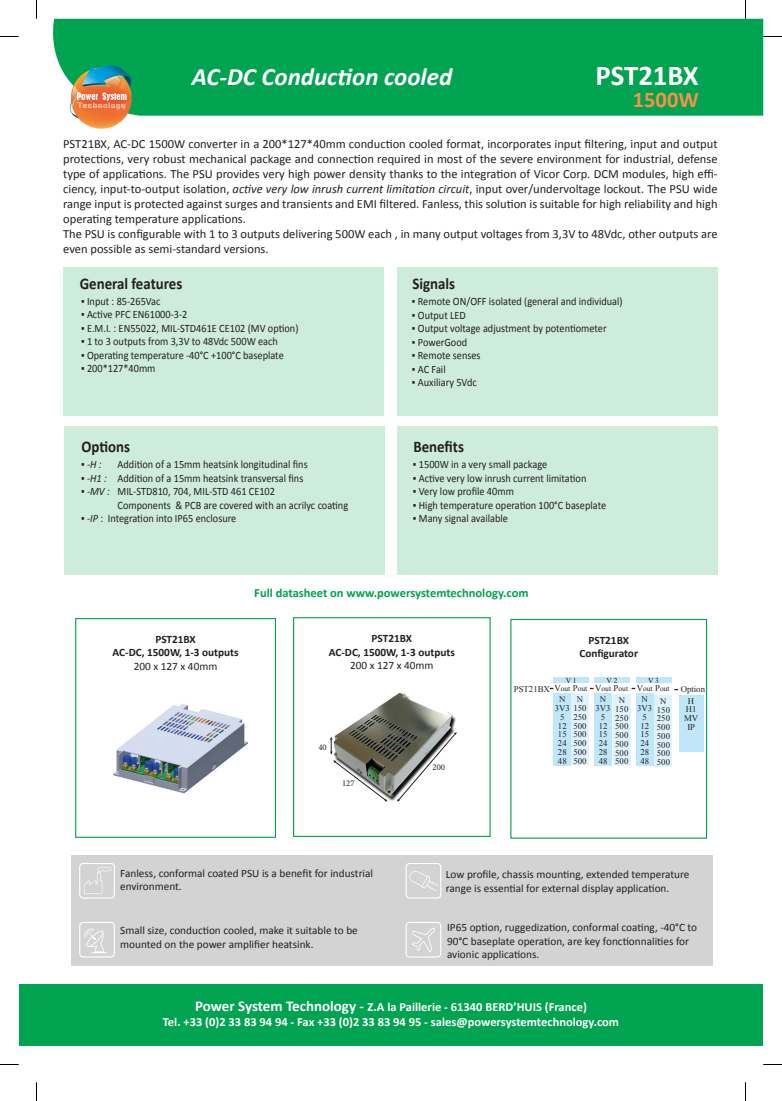
<style>
.page{position:relative;width:782px;height:1101px;background:#fff}
.page>*{position:absolute;margin:0;border:0;box-sizing:border-box;transform-origin:0 0}
.t1{font:700 28.75px "Calibri";color:#fff}
.t2{font:italic 700 25px "Calibri";color:#fff}
.t3{font:700 22.5px "Calibri";color:#f69149}
.t4{font:700 16.25px "Calibri";color:#231f20;scale:.92 1}
.t5{font:12.5px/15px "Calibri";color:#231f20}
.t6{font:700 12.5px/15px "Calibri";color:#fff;text-align:center}
.t7{font:700 12.5px "Calibri";color:#00a34f}
.t8{font:11.25px/13.5px "Calibri";color:#231f20;scale:.92 1}
.t9{font:11.25px/13.5px "Calibri";color:#231f20}
.t10{font:700 11.25px/13.5px "Calibri";color:#231f20;text-align:center}
.t11{font:italic 11.25px "Calibri";color:#231f20;scale:.92 1}
.t12{font:8.75px/8.8px "Times New Roman";color:#231f20;text-align:center}
.t13{font:7.5px "Times New Roman";color:#231f20}
.s1{font-style:italic}
.s2{font-style:normal}
.s3{font-size:7.5px}
.s4{font-size:8.75px}
.s5{font-size:15px}
</style>
<div class="page">
<div style="left:19px;top:984px;width:743px;height:62px;background:#00a34f"></div>
<div style="left:53px;top:19px;width:710px;height:97px;background:#00a34f"></div>
<img style="left:70px;top:66px;width:62px;height:63px">
<div style="left:63px;top:267px;width:320px;height:148px;background:#cdecdc"></div>
<div style="left:397px;top:267px;width:320px;height:148px;background:#cdecdc"></div>
<div style="left:64px;top:426px;width:320px;height:149px;background:#cdecdc"></div>
<div style="left:397px;top:426px;width:320px;height:149px;background:#cdecdc"></div>
<div style="left:71px;top:855px;width:642px;height:111px;background:#d3d3d3"></div>
<div style="left:79px;top:863px;width:36px;height:35px;border:1px solid #fff;border-radius:3px"></div>
<div style="left:79px;top:921px;width:36px;height:36px;border:1px solid #fff;border-radius:3px"></div>
<div style="left:405px;top:863px;width:36px;height:35px;border:1px solid #fff;border-radius:3px"></div>
<div style="left:405px;top:921px;width:36px;height:36px;border:1px solid #fff;border-radius:3px"></div>
<svg style="left:84px;top:866px;width:27px;height:27px"></svg>
<svg style="left:84px;top:928px;width:23px;height:25px"></svg>
<svg style="left:409px;top:871px;width:29px;height:20px"></svg>
<svg style="left:412px;top:928px;width:23px;height:24px"></svg>
<div style="left:510px;top:619px;width:197px;height:219px;border:1px solid #00a34f"></div>
<div style="left:293px;top:617px;width:197px;height:220px;border:1px solid #00a34f"></div>
<div style="left:75px;top:618px;width:201px;height:219px;border:1px solid #00a34f"></div>
<div style="left:553px;top:693px;width:18px;height:73px;background:#c0e7f9"></div>
<div style="left:571px;top:693px;width:18px;height:72px;background:#dff3fc"></div>
<div style="left:553px;top:677px;width:36px;height:6px;background:#c0e7f9"></div>
<div style="left:594px;top:693px;width:18px;height:73px;background:#c0e7f9"></div>
<div style="left:594px;top:677px;width:35px;height:6px;background:#c0e7f9"></div>
<div style="left:678px;top:694px;width:25px;height:57px;background:#c0e7f9"></div>
<div style="left:636px;top:693px;width:17px;height:73px;background:#c0e7f9"></div>
<div style="left:636px;top:677px;width:35px;height:6px;background:#c0e7f9"></div>
<div style="left:613px;top:694px;width:17px;height:72px;background:#dff3fc"></div>
<div style="left:654px;top:695px;width:18px;height:71px;background:#dff3fc"></div>
<img style="left:331px;top:693px;width:125px;height:109px">
<img style="left:113px;top:704px;width:135px;height:90px">
<svg style="left:0;top:36px;width:19px;height:1px"></svg>
<svg style="left:763px;top:36px;width:19px;height:1px"></svg>
<svg style="left:0;top:1064px;width:19px;height:1px"></svg>
<svg style="left:763px;top:1064px;width:19px;height:1px"></svg>
<svg style="left:36px;top:0;width:1px;height:19px"></svg>
<svg style="left:36px;top:1082px;width:1px;height:18px"></svg>
<svg style="left:744px;top:0;width:2px;height:19px"></svg>
<svg style="left:745px;top:1082px;width:1px;height:18px"></svg>
<svg style="left:330px;top:737px;width:2px;height:17px"></svg>
<svg style="left:333px;top:760px;width:54px;height:41px"></svg>
<svg style="left:397px;top:732px;width:60px;height:69px"></svg>
<h2 class="t2" style="left:192px;top:61px;width:262px">AC-DC Conduction cooled</h2>
<h1 class="t1" style="left:595px;top:57px;width:105px">PST21BX</h1>
<h3 class="t3" style="left:632px;top:85px;width:68px">1500W</h3>
<p class="t5" style="left:63px;top:136px;width:656px">PST21BX, AC-DC 1500W converter in a 200*127*40mm conduction cooled format, incorporates input filtering, input and output protections, very robust mechanical package and connection required in most of the severe environment for industrial, defense type of applications. The PSU provides very high power density thanks to the integration of Vicor Corp. DCM modules, high effi&shy;ciency, input-to-output isolation, <span class="s1">active very low inrush current limitation circuit</span>, input over/undervoltage lockout. The PSU wide range input is protected against surges and transients and EMI filtered. Fanless, this solution is suitable for high reliability and high operating temperature applications.<br>The PSU is configurable with 1 to 3 outputs delivering 500W each , in many output voltages from 3,3V to 48Vdc, other outputs are even possible as semi-standard versions.</p>
<h3 class="t4" style="left:80px;top:273px;width:113px">General features</h3>
<p class="t8" style="left:81px;top:294px;width:88px">▪ Input : 85-265Vac</p>
<p class="t8" style="left:81px;top:308px;width:117px">▪ Active PFC EN61000-3-2</p>
<p class="t8" style="left:81px;top:321px;width:238px">▪ E.M.I. : EN55022, MIL-STD461E CE102 (MV option)</p>
<p class="t8" style="left:81px;top:335px;width:215px">▪ 1 to 3 outputs from 3,3V to 48Vdc 500W each</p>
<p class="t8" style="left:81px;top:348px;width:222px">▪ Operating temperature -40°C +100°C baseplate</p>
<p class="t8" style="left:81px;top:362px;width:82px">▪ 200*127*40mm</p>
<h3 class="t4" style="left:412px;top:273px;width:48px">Signals</h3>
<p class="t8" style="left:412px;top:294px;width:231px">▪ Remote ON/OFF isolated (general and individual)</p>
<p class="t8" style="left:412px;top:308px;width:60px">▪ Output LED</p>
<p class="t8" style="left:412px;top:321px;width:213px">▪ Output voltage adjustment by potentiometer</p>
<p class="t8" style="left:412px;top:335px;width:62px">▪ PowerGood</p>
<p class="t8" style="left:412px;top:348px;width:76px">▪ Remote senses</p>
<p class="t8" style="left:412px;top:362px;width:38px">▪ AC Fail</p>
<p class="t8" style="left:412px;top:375px;width:72px">▪ Auxiliary 5Vdc</p>
<h3 class="t4" style="left:82px;top:436px;width:54px">Options</h3>
<p class="t11" style="left:81px;top:456px;width:24px"><span class="s2">▪</span> -H :</p>
<p class="t8" style="left:118px;top:457px;width:208px">Addition of a 15mm heatsink longitudinal fins</p>
<p class="t8" style="left:81px;top:471px;width:243px">▪ <span class="s1">-H1 :</span> Addition of a 15mm heatsink transversal fins</p>
<p class="t8" style="left:118px;top:484px;width:252px;text-indent:-37px">▪ <span class="s1">-MV :</span> MIL-STD810, 704, MIL-STD 461 CE102<br>Components &amp; PCB are covered with an acrilyc coating</p>
<p class="t8" style="left:81px;top:511px;width:170px">▪ <span class="s1">-IP</span> : Integration into IP65 enclosure</p>
<h3 class="t4" style="left:413px;top:436px;width:56px">Benefits</h3>
<p class="t8" style="left:413px;top:457px;width:147px">▪ 1500W in a very small package</p>
<p class="t8" style="left:413px;top:471px;width:190px">▪ Active very low inrush current limitation</p>
<p class="t8" style="left:413px;top:484px;width:111px">▪ Very low profile 40mm</p>
<p class="t8" style="left:413px;top:498px;width:212px">▪ High temperature operation 100°C baseplate</p>
<p class="t8" style="left:413px;top:511px;width:105px">▪ Many signal available</p>
<p class="t10" style="left:113px;top:632px;width:127px">PST21BX<br>AC-DC, 1500W, 1-3 outputs</p>
<p class="t9" style="left:134px;top:659px;width:85px">200 x 127 x 40mm</p>
<p class="t7" style="left:254px;top:585px;width:276px">Full datasheet on www.powersystemtechnology.com</p>
<p class="t10" style="left:329px;top:631px;width:127px">PST21BX<br>AC-DC, 1500W, 1-3 outputs</p>
<p class="t9" style="left:350px;top:658px;width:85px">200 x 127 x 40mm</p>
<p class="t10" style="left:579px;top:633px;width:60px">PST21BX<br>Configurator</p>
<p class="t13" style="left:565px;top:675px;width:12px">V 1</p>
<p class="t13" style="left:606px;top:675px;width:12px">V 2</p>
<p class="t13" style="left:648px;top:675px;width:12px">V 3</p>
<p class="t12" style="left:559px;top:684px;width:30px;line-height:10.1px;text-align:left;text-indent:-45px">PST21BX V<span class="s3">out</span> P<span class="s3">out<br></span>N</p>
<p class="t12" style="left:558px;top:703px;width:30px;text-align:left;text-indent:-3px">3V3 150<br>5<br>12<br>15<br>24<br>28<br>48</p>
<p class="t13" style="left:595px;top:683px;width:34px"><span class="s4">V</span>out <span class="s4">P</span>out</p>
<p class="t12" style="left:595px;top:695px;width:17px">N<br>3V3<br>5<br>12<br>15<br>24<br>28<br>48</p>
<p class="t13" style="left:636px;top:683px;width:34px"><span class="s4">V</span>out <span class="s4">P</span>out</p>
<p class="t12" style="left:637px;top:695px;width:17px">N<br>3V3<br>5<br>12<br>15<br>24<br>28<br>48</p>
<p class="t12" style="left:573px;top:690px;width:15px;line-height:17.5px">N<br>250</p>
<p class="t12" style="left:573px;top:721px;width:15px;text-align:justify">500<br>500<br>500<br>500<br>500</p>
<p class="t12" style="left:615px;top:695px;width:15px">N<br>150<br>250<br>500<br>500<br>500<br>500<br>500</p>
<p class="t12" style="left:657px;top:696px;width:15px">N<br>150<br>250<br>500<br>500<br>500<br>500<br>500</p>
<p class="t12" style="left:680px;top:683px;width:26px;line-height:11.4px">Option<br>H</p>
<p class="t12" style="left:684px;top:705px;width:16px">H1<br>MV<br>IP</p>
<p class="t9" style="left:120px;top:866px;width:254px">Fanless, conformal coated PSU is a benefit for industrial environment.</p>
<p class="t9" style="left:120px;top:923px;width:239px">Small size, conduction cooled, make it suitable to be mounted on the power amplifier heatsink.</p>
<p class="t9" style="left:447px;top:920px;width:251px">IP65 option, ruggedization, conformal coating, -40°C to<br>90°C baseplate operation, are key fonctionnalities for avionic applications.</p>
<p class="t9" style="left:446px;top:867px;width:245px">Low profile, chassis mounting, extended temperature range is essential for external display application.</p>
<p class="t6" style="left:163px;top:999px;width:458px"><span class="s5">Power System Technology -</span> Z.A la Paillerie - 61340 BERD’HUIS (France)<br>Tel. +33 (0)2 33 83 94 94 - Fax +33 (0)2 33 83 94 95 - sales@powersystemtechnology.com</p>
</div>
